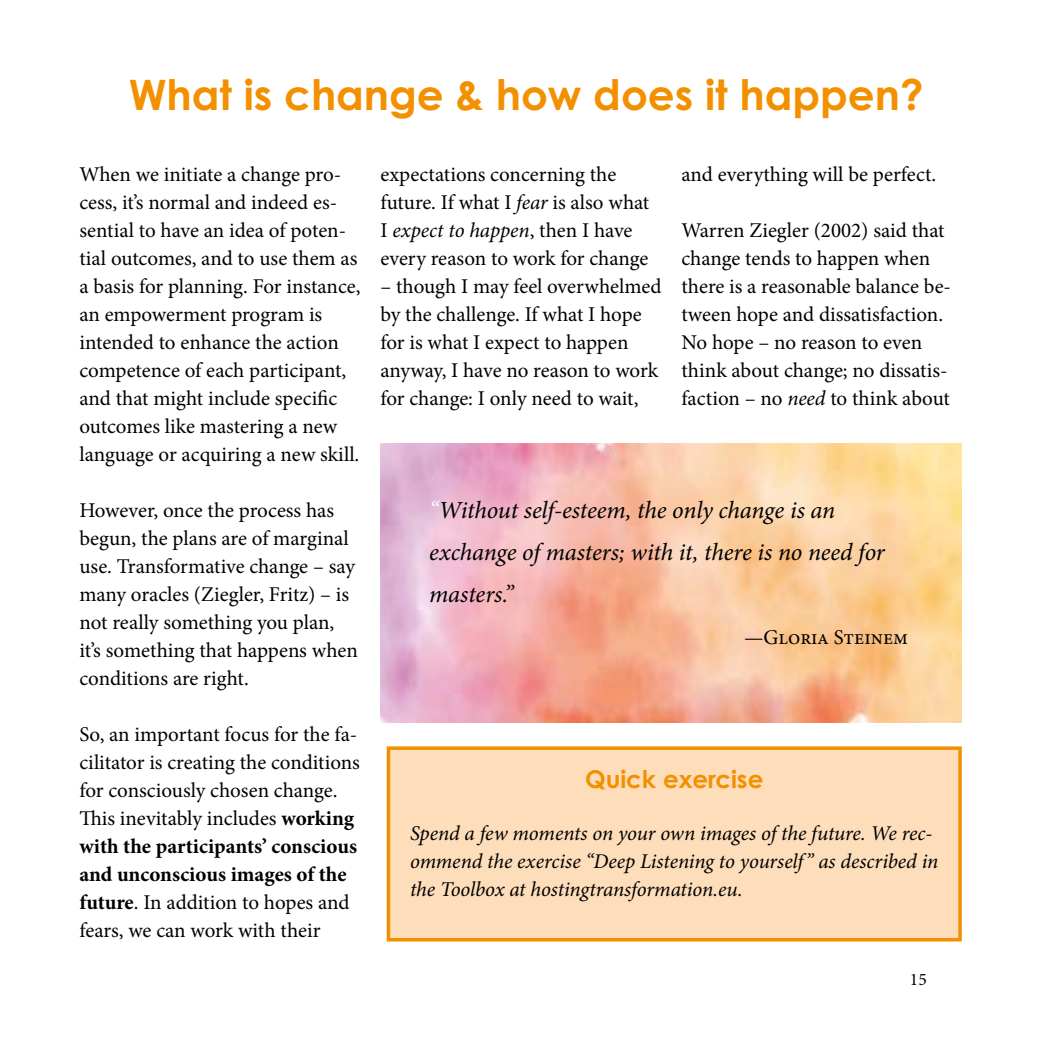
<style>
.page{position:relative;width:1042px;height:1042px;background:#fff}
.page>*{position:absolute;margin:0;border:0;box-sizing:border-box;transform-origin:0 0}
.t1{font:700 42px "Century Gothic Pro";color:#f39000}
.t2{font:italic 24.5px/42px "Minion Pro";letter-spacing:-.01em;color:#000}
.t3{font:700 24.5px "Century Gothic Pro";color:#f39000}
.t4{font:21px/28px "Minion Pro";color:#000}
.t5{font:italic 21px/28px "Minion Pro";letter-spacing:-.01em;color:#000}
.t6{font:17.5px "Minion Pro";color:#000}
.s1{font-weight:700}
.s2{font-style:italic}
.s3{color:#fff}
</style>
<div class="page">
<img style="left:380px;top:444px;width:581px;height:278px">
<div style="left:388px;top:748px;width:572px;height:192px;background:#fedeba"></div>
<div style="left:387px;top:746px;width:575px;height:195px;border:4px solid #f39000"></div>
<h1 class="t1" style="left:129px;top:68px;width:796px">What is change &amp; how does it happen?</h1>
<p class="t4" style="left:79px;top:161px;width:283px">When we initiate a change pro&shy;cess, it’s normal and indeed es&shy;sential to have an idea of poten&shy;tial outcomes, and to use them as a basis for planning. For instance, an empowerment program is intended to enhance the action competence of each participant, and that might include specific outcomes like mastering a new language or acquiring a new skill.</p>
<p class="t4" style="left:79px;top:497px;width:280px">However, once the process has begun, the plans are of marginal use. Transformative change – say many oracles (Ziegler, Fritz) – is not really something you plan, it’s something that happens when conditions are right.</p>
<p class="t4" style="left:79px;top:721px;width:282px">So, an important focus for the fa&shy;cilitator is creating the conditions for consciously chosen change.<br>This inevitably includes <span class="s1">working with the participants’ conscious and unconscious images of the future</span>. In addition to hopes and fears, we can work with their</p>
<p class="t4" style="left:380px;top:161px;width:270px">expectations concerning the future. If what I <span class="s2">fear</span> is also what<br>I <span class="s2">expect to happen</span>, then I have every reason to work for change</p>
<p class="t4" style="left:380px;top:273px;width:283px">– though I may feel overwhelmed by the challenge. If what I hope for is what I expect to happen anyway, I have no reason to work for change: I only need to wait,</p>
<p class="t4" style="left:681px;top:161px;width:256px">and everything will be perfect.</p>
<p class="t4" style="left:681px;top:217px;width:271px">Warren Ziegler (2002) said that change tends to happen when there is a reasonable balance be&shy;tween hope and dissatisfaction.<br>No hope – no reason to even think about change; no dissatis&shy;faction – no <span class="s2">need</span> to think about</p>
<p class="t2" style="left:429px;top:489px;width:457px"><span class="s3">“</span>Without self-esteem, the only change is an exchange of masters; with it, there is no need for masters.”</p>
<p class="t4" style="left:744px;top:623px;width:165px">—Gloria Steinem</p>
<p class="t3" style="left:585px;top:763px;width:180px">Quick exercise</p>
<p class="t5" style="left:410px;top:819px;width:530px">Spend a few moments on your own images of the future. We rec&shy;ommend the exercise “Deep Listening to yourself” as described in the Toolbox at hostingtransformation.eu.</p>
<p class="t6" style="left:910px;top:968px;width:18px">15</p>
</div>
